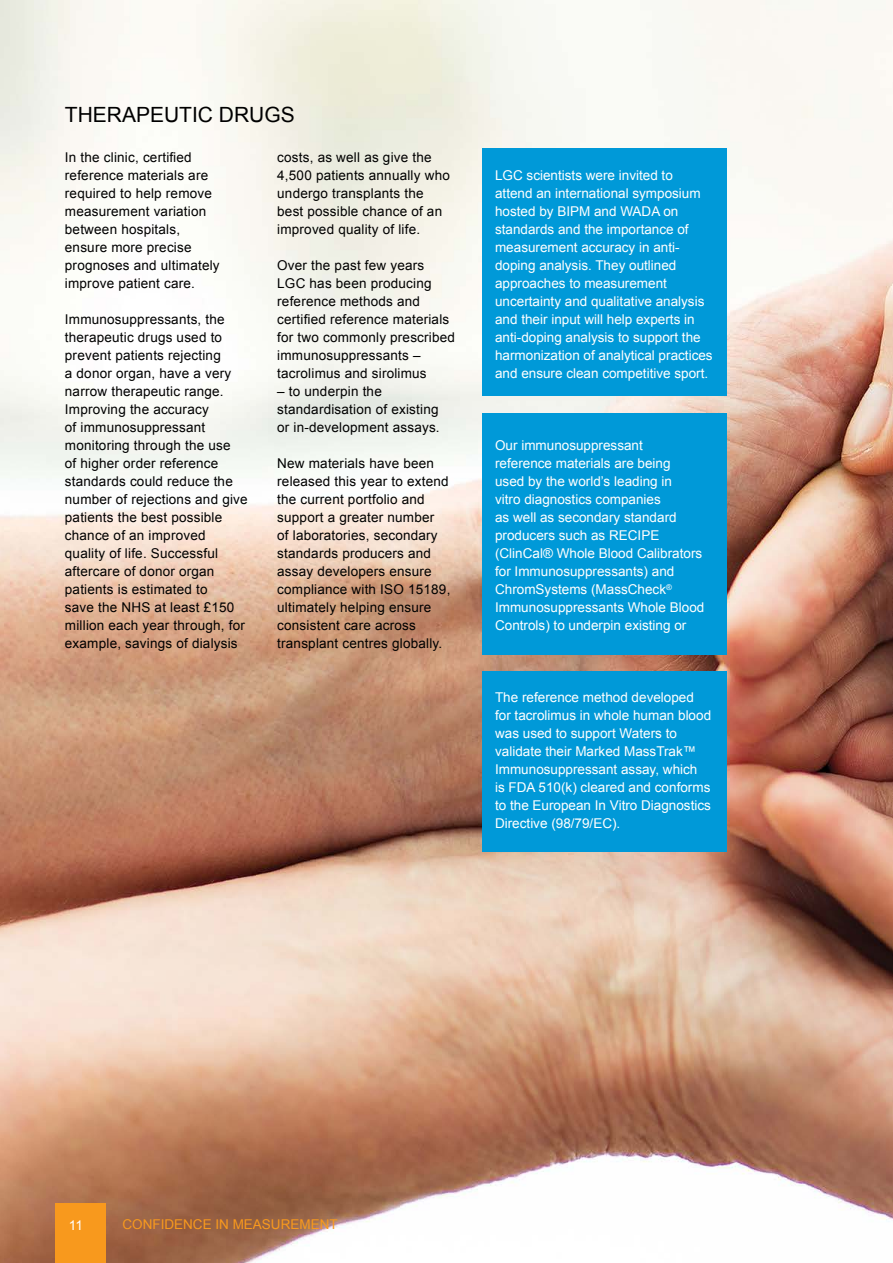
<style>
.page{position:relative;width:893px;height:1263px;background:#fff}
.page>*{position:absolute;margin:0;border:0;box-sizing:border-box;transform-origin:0 0}
.t1{font:21px "Arial";color:#000}
.t2{font:13.5px/18px "Arial";letter-spacing:.015em;color:#000}
.t3{font:13.5px/18px "Arial";color:#fff}
.t4{font:13.5px "Arial";color:#f8991d}
</style>
<div class="page">
<img style="left:0;top:0;width:893px;height:1263px">
<div style="left:55px;top:1203px;width:51px;height:60px;background:#f8991d"></div>
<div style="left:482px;top:413px;width:245px;height:242px;background:#0099d8"></div>
<div style="left:482px;top:672px;width:245px;height:180px;background:#0099d8"></div>
<div style="left:482px;top:148px;width:245px;height:248px;background:#0099d8"></div>
<h1 class="t1" style="left:65px;top:100px;width:231px">THERAPEUTIC DRUGS</h1>
<p class="t2" style="left:65px;top:148px;width:156px">In the clinic, certified reference materials are required to help remove measurement variation between hospitals, ensure more precise prognoses and ultimately improve patient care.</p>
<p class="t2" style="left:65px;top:310px;width:184px">Immunosuppressants, the therapeutic drugs used to prevent patients rejecting<br>a donor organ, have a very narrow therapeutic range.<br>Improving the accuracy<br>of immunosuppressant monitoring through the use<br>of higher order reference standards could reduce the number of rejections and give patients the best possible chance of an improved quality of life. Successful aftercare of donor organ patients is estimated to<br>save the NHS at least £150 million each year through, for example, savings of dialysis</p>
<p class="t2" style="left:277px;top:148px;width:174px">costs, as well as give the<br>4,500 patients annually who undergo transplants the best possible chance of an improved quality of life.</p>
<p class="t2" style="left:277px;top:256px;width:179px">Over the past few years<br>LGC has been producing reference methods and certified reference materials for two commonly prescribed immunosuppressants – tacrolimus and sirolimus</p>
<p class="t2" style="left:277px;top:382px;width:164px">– to underpin the standardisation of existing or in-development assays.</p>
<p class="t2" style="left:277px;top:454px;width:175px">New materials have been released this year to extend the current portfolio and support a greater number<br>of laboratories, secondary standards producers and assay developers ensure compliance with ISO 15189, ultimately helping ensure consistent care across transplant centres globally.</p>
<p class="t3" style="left:495px;top:166px;width:219px">LGC scientists were invited to attend an international symposium hosted by BIPM and WADA on standards and the importance of measurement accuracy in anti&shy;doping analysis. They outlined approaches to measurement uncertainty and qualitative analysis and their input will help experts in anti-doping analysis to support the harmonization of analytical practices and ensure clean competitive sport.</p>
<p class="t3" style="left:495px;top:436px;width:211px">Our immunosuppressant<br>reference materials are being<br>used by the world’s leading in<br>vitro diagnostics companies<br>as well as secondary standard producers such as RECIPE (ClinCal® Whole Blood Calibrators for Immunosuppressants) and<br>ChromSystems (MassCheck<sup>®<br></sup>Immunosuppressants Whole Blood<br>Controls) to underpin existing or</p>
<p class="t3" style="left:495px;top:688px;width:218px">The reference method developed for tacrolimus in whole human blood was used to support Waters to validate their Marked MassTrak™<br>Immunosuppressant assay, which<br>is FDA 510(k) cleared and conforms to the European In Vitro Diagnostics<br>Directive (98/79/EC).</p>
<p class="t3" style="left:69px;top:1216px;width:16px">11</p>
<p class="t4" style="left:122px;top:1216px;width:217px">CONFIDENCE IN MEASUREMENT</p>
</div>
